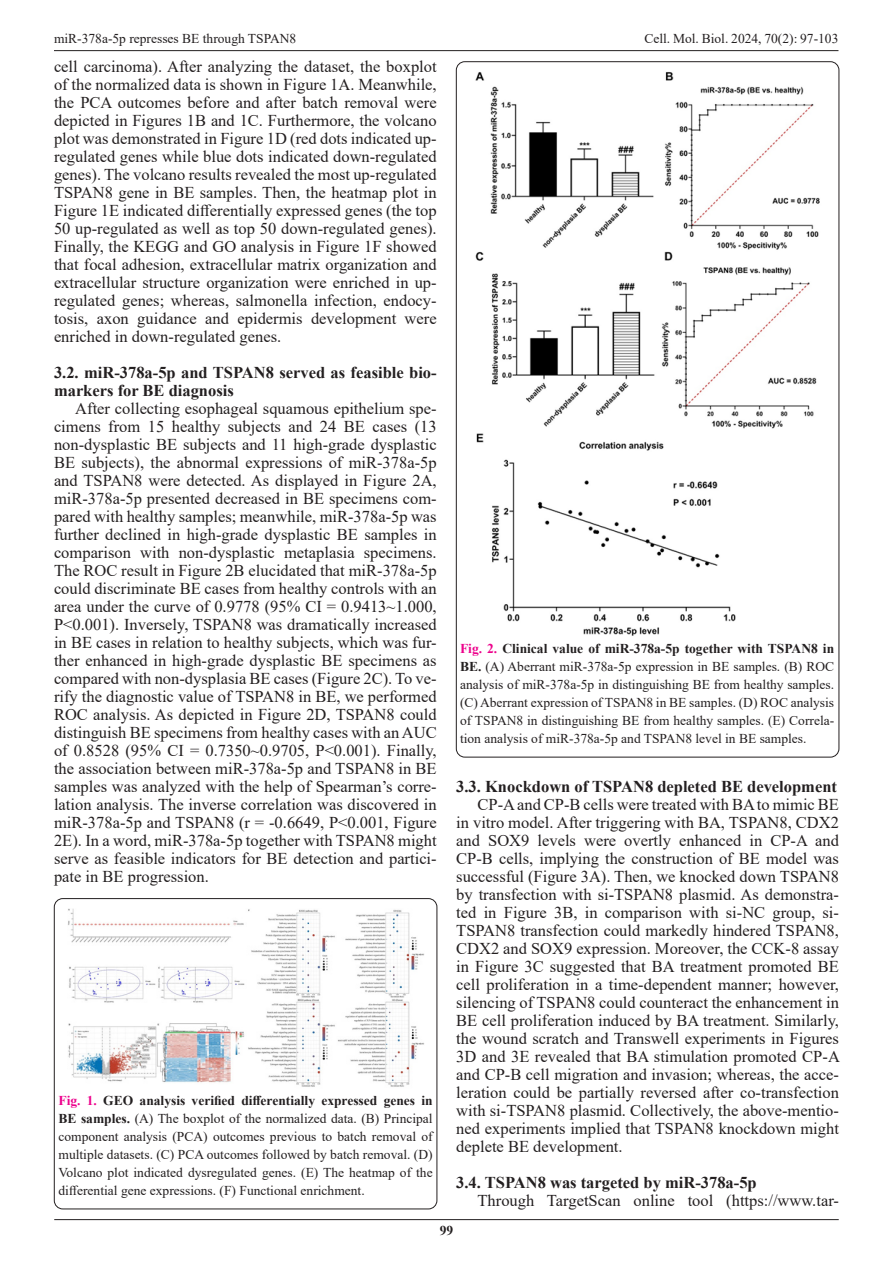
<style>
.page{position:relative;width:893px;height:1263px;background:#fff}
.page>*{position:absolute;margin:0;border:0;box-sizing:border-box;transform-origin:0 0}
.t1{font:16.5px/18px "Times New Roman";color:#231f20;text-align:justify}
.t2{font:700 16.5px/18px "Times New Roman";color:#231f20}
.t3{font:13.5px/18px "Times New Roman";color:#231f20;text-align:justify}
.t4{font:700 13.5px "Times New Roman";color:#231f20}
.s1{font-weight:700;color:#ed028c}
.s2{font-weight:700}
</style>
<div class="page">
<hr style="left:54px;top:50px;width:784px;height:1px;background:#231f20">
<hr style="left:54px;top:1219px;width:785px;height:1px;background:#231f20">
<div style="left:54px;top:898px;width:383px;height:311px;border:1px solid #231f20;border-radius:9px"></div>
<img style="left:68px;top:908px;width:356px;height:179px">
<img style="left:475px;top:72px;width:345px;height:564px">
<p class="t3" style="left:54px;top:29px;width:244px">miR-378a-5p represses BE through TSPAN8</p>
<p class="t3" style="left:644px;top:29px;width:196px">Cell. Mol. Biol. 2024, 70(2): 97-103</p>
<p class="t1" style="left:54px;top:57px;width:384px">cell carcinoma). After analyzing the dataset, the boxplot of the normalized data is shown in Figure 1A. Meanwhile, the PCA outcomes before and after batch removal were depicted in Figures 1B and 1C. Furthermore, the volcano plot was demonstrated in Figure 1D (red dots indicated up&shy;regulated genes while blue dots indicated down-regulated genes). The volcano results revealed the most up-regulated TSPAN8 gene in BE samples. Then, the heatmap plot in Figure 1E indicated differentially expressed genes (the top 50 up-regulated as well as top 50 down-regulated genes).<br>Finally, the KEGG and GO analysis in Figure 1F showed that focal adhesion, extracellular matrix organization and extracellular structure organization were enriched in up&shy;regulated genes; whereas, salmonella infection, endocy&shy;tosis, axon guidance and epidermis development were enriched in down-regulated genes.</p>
<p class="t2" style="left:54px;top:363px;width:384px">3.2. miR-378a-5p and TSPAN8 served as feasible bio&shy;markers for BE diagnosis</p>
<p class="t1" style="left:54px;top:399px;width:384px;text-indent:21px">After collecting esophageal squamous epithelium spe&shy;cimens from 15 healthy subjects and 24 BE cases (13 non-dysplastic BE subjects and 11 high-grade dysplastic BE subjects), the abnormal expressions of miR-378a-5p and TSPAN8 were detected. As displayed in Figure 2A, miR-378a-5p presented decreased in BE specimens com&shy;pared with healthy samples; meanwhile, miR-378a-5p was further declined in high-grade dysplastic BE samples in comparison with non-dysplastic metaplasia specimens.<br>The ROC result in Figure 2B elucidated that miR-378a-5p could discriminate BE cases from healthy controls with an area under the curve of 0.9778 (95% CI = 0.9413~1.000, P&lt;0.001). Inversely, TSPAN8 was dramatically increased in BE cases in relation to healthy subjects, which was fur&shy;ther enhanced in high-grade dysplastic BE specimens as compared with non-dysplasia BE cases (Figure 2C). To ve&shy;rify the diagnostic value of TSPAN8 in BE, we performed ROC analysis. As depicted in Figure 2D, TSPAN8 could distinguish BE specimens from healthy cases with an AUC of 0.8528 (95% CI = 0.7350~0.9705, P&lt;0.001). Finally, the association between miR-378a-5p and TSPAN8 in BE samples was analyzed with the help of Spearman’s corre&shy;lation analysis. The inverse correlation was discovered in miR-378a-5p and TSPAN8 (r = -0.6649, P&lt;0.001, Figure 2E). In a word, miR-378a-5p together with TSPAN8 might serve as feasible indicators for BE detection and partici&shy;pate in BE progression.</p>
<p class="t3" style="left:58px;top:1091px;width:376px"><span class="s1">Fig. 1.</span> <span class="s2">GEO analysis verified differentially expressed genes in BE samples.</span> (A) The boxplot of the normalized data. (B) Principal component analysis (PCA) outcomes previous to batch removal of multiple datasets. (C) PCA outcomes followed by batch removal. (D)<br>Volcano plot indicated dysregulated genes. (E) The heatmap of the differential gene expressions. (F) Functional enrichment.</p>
<p class="t3" style="left:460px;top:639px;width:376px"><span class="s1">Fig. 2.</span> <span class="s2">Clinical value of miR-378a-5p together with TSPAN8 in BE.</span> (A) Aberrant miR-378a-5p expression in BE samples. (B) ROC analysis of miR-378a-5p in distinguishing BE from healthy samples. (C) Aberrant expression of TSPAN8 in BE samples. (D) ROC analysis of TSPAN8 in distinguishing BE from healthy samples. (E) Correla&shy;tion analysis of miR-378a-5p and TSPAN8 level in BE samples.</p>
<p class="t2" style="left:456px;top:777px;width:382px">3.3. Knockdown of TSPAN8 depleted BE development</p>
<p class="t1" style="left:456px;top:795px;width:385px;text-indent:21px">CP-A and CP-B cells were treated with BA to mimic BE in vitro model. After triggering with BA, TSPAN8, CDX2 and SOX9 levels were overtly enhanced in CP-A and CP-B cells, implying the construction of BE model was successful (Figure 3A). Then, we knocked down TSPAN8 by transfection with si-TSPAN8 plasmid. As demonstra&shy;ted in Figure 3B, in comparison with si-NC group, si-TSPAN8 transfection could markedly hindered TSPAN8, CDX2 and SOX9 expression. Moreover, the CCK-8 assay in Figure 3C suggested that BA treatment promoted BE cell proliferation in a time-dependent manner; however, silencing of TSPAN8 could counteract the enhancement in BE cell proliferation induced by BA treatment. Similarly, the wound scratch and Transwell experiments in Figures 3D and 3E revealed that BA stimulation promoted CP-A and CP-B cell migration and invasion; whereas, the acce&shy;leration could be partially reversed after co-transfection with si-TSPAN8 plasmid. Collectively, the above-mentio&shy;ned experiments implied that TSPAN8 knockdown might deplete BE development.</p>
<p class="t2" style="left:456px;top:1173px;width:302px">3.4. TSPAN8 was targeted by miR-378a-5p</p>
<p class="t1" style="left:477px;top:1191px;width:363px">Through TargetScan online tool (https://www.tar-</p>
<p class="t4" style="left:440px;top:1220px;width:15px">99</p>
</div>
